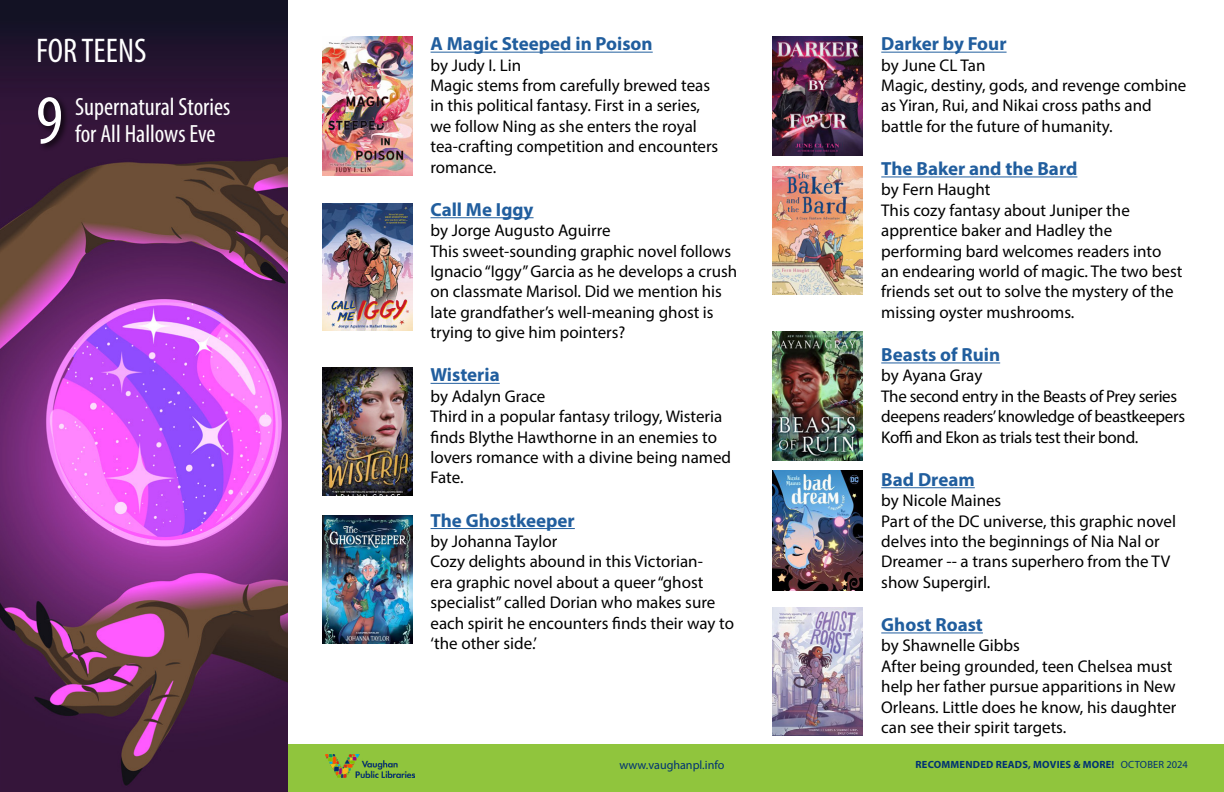
<style>
.page{position:relative;width:1224px;height:792px;background:#fff}
.page>*{position:absolute;margin:0;border:0;box-sizing:border-box;transform-origin:0 0}
.t1{font:condensed 70px "Myriad Pro";color:#fff}
.t2{font:condensed 34.4px "Myriad Pro";color:#fff}
.t3{font:condensed 25px/27px "Myriad Pro";color:#fff}
.t4{font:700 19px "Myriad Pro";color:#215e9e}
.t5{font:17px/20.4px "Myriad Pro";color:#000}
.t6{font:17px/20.4px "Myriad Pro";letter-spacing:-.02em;color:#000}
.t7{font:12.1px "Myriad Pro";color:#003273}
.t8{font:700 10.4px "Myriad Pro";letter-spacing:.02em;color:#003273}
.s1{font-weight:400}
</style>
<div class="page">
<hr style="left:431px;top:52px;width:222px;height:1px;background:#215e9e">
<hr style="left:431px;top:217px;width:103px;height:1px;background:#215e9e">
<hr style="left:431px;top:383px;width:69px;height:1px;background:#215e9e">
<hr style="left:431px;top:528px;width:144px;height:1px;background:#215e9e">
<hr style="left:881px;top:52px;width:126px;height:1px;background:#215e9e">
<hr style="left:881px;top:176px;width:196px;height:1px;background:#215e9e">
<hr style="left:881px;top:362px;width:119px;height:1px;background:#215e9e">
<hr style="left:881px;top:487px;width:94px;height:1px;background:#215e9e">
<hr style="left:881px;top:632px;width:102px;height:1px;background:#215e9e">
<div style="left:283px;top:744px;width:941px;height:48px;background:#90c53d"></div>
<img style="left:326px;top:754px;width:88px;height:24px">
<img style="left:0;top:0;width:288px;height:792px">
<div style="left:36px;top:95px;width:34px;height:57px;background:#000;opacity:.75"></div>
<img style="left:323px;top:36px;width:90px;height:140px">
<img style="left:772px;top:36px;width:90px;height:120px">
<img style="left:772px;top:167px;width:90px;height:127px">
<img style="left:772px;top:332px;width:90px;height:128px">
<img style="left:772px;top:471px;width:90px;height:119px">
<img style="left:772px;top:608px;width:90px;height:128px">
<img style="left:323px;top:203px;width:90px;height:128px">
<img style="left:323px;top:367px;width:90px;height:128px">
<img style="left:323px;top:516px;width:90px;height:128px">
<h2 class="t2" style="left:36px;top:30px;width:112px">FOR TEENS</h2>
<h1 class="t1" style="left:36px;top:78px;width:28px">9</h1>
<h3 class="t3" style="left:75px;top:93px;width:157px">Supernatural Stories for All Hallows Eve</h3>
<p class="t4" style="left:431px;top:31px;width:224px">A Magic Steeped in Poison</p>
<p class="t5" style="left:431px;top:54px;width:289px">by Judy I. Lin<br>Magic stems from carefully brewed teas in this political fantasy. First in a series, we follow Ning as she enters the royal tea-crafting competition and encounters romance.</p>
<p class="t4" style="left:431px;top:197px;width:105px">Call Me Iggy</p>
<p class="t5" style="left:431px;top:220px;width:308px">by Jorge Augusto Aguirre<br>This sweet-sounding graphic novel follows Ignacio “Iggy” Garcia as he develops a crush on classmate Marisol. Did we mention his late grandfather’s well-meaning ghost is trying to give him pointers?</p>
<p class="t4" style="left:431px;top:363px;width:71px">Wisteria</p>
<p class="t5" style="left:431px;top:386px;width:302px">by Adalyn Grace<br>Third in a popular fantasy trilogy, Wisteria finds Blythe Hawthorne in an enemies to lovers romance with a divine being named<br>Fate.</p>
<p class="t4" style="left:431px;top:508px;width:146px">The Ghostkeeper</p>
<p class="t5" style="left:431px;top:531px;width:305px">by Johanna Taylor<br>Cozy delights abound in this Victorian-<br>era graphic novel about a queer “ghost specialist” called Dorian who makes sure each spirit he encounters finds their way to ‘the other side.’</p>
<p class="t4" style="left:881px;top:31px;width:127px">Darker by Four</p>
<p class="t5" style="left:881px;top:54px;width:307px">by June CL Tan<br>Magic, destiny, gods, and revenge combine as Yiran, Rui, and Nikai cross paths and battle for the future of humanity.</p>
<p class="t4" style="left:881px;top:156px;width:198px">The Baker and the Bard</p>
<p class="t5" style="left:881px;top:179px;width:303px">by Fern Haught<br>This cozy fantasy about Juniper the apprentice baker and Hadley the performing bard welcomes readers into an endearing world of magic. The two best friends set out to solve the mystery of the missing oyster mushrooms.</p>
<p class="t4" style="left:881px;top:342px;width:120px">Beasts of Ruin</p>
<p class="t6" style="left:881px;top:365px;width:305px">by Ayana Gray<br>The second entry in the Beasts of Prey series deepens readers’ knowledge of beastkeepers Koffi and Ekon as trials test their bond.</p>
<p class="t4" style="left:881px;top:467px;width:95px">Bad Dream</p>
<p class="t5" style="left:881px;top:490px;width:296px">by Nicole Maines<br>Part of the DC universe, this graphic novel delves into the beginnings of Nia Nal or<br>Dreamer -- a trans superhero from the TV show Supergirl.</p>
<p class="t4" style="left:881px;top:612px;width:103px">Ghost Roast</p>
<p class="t5" style="left:881px;top:635px;width:297px">by Shawnelle Gibbs<br>After being grounded, teen Chelsea must help her father pursue apparitions in New Orleans. Little does he know, his daughter can see their spirit targets.</p>
<p class="t7" style="left:619px;top:758px;width:107px">www.vaughanpl.info</p>
<p class="t8" style="left:916px;top:758px;width:274px">RECOMMENDED READS, MOVIES &amp; MORE! <span class="s1">OCTOBER 2024</span></p>
</div>
